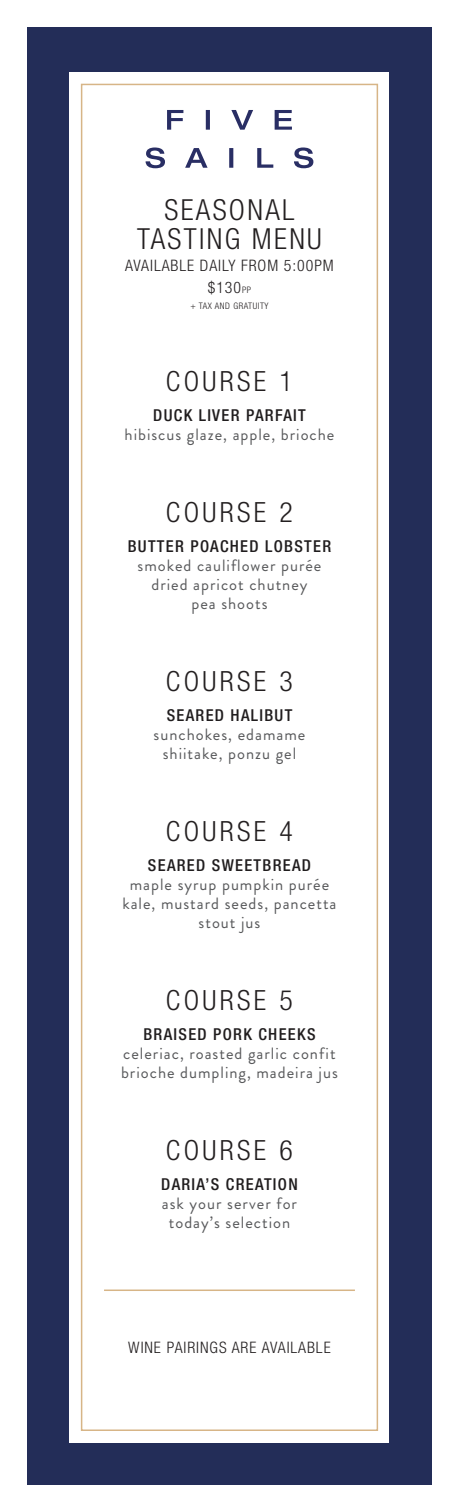
<style>
.page{position:relative;width:459px;height:1512px;background:#fff}
.page>*{position:absolute;margin:0;border:0;box-sizing:border-box;transform-origin:0 0}
.t1{font:300 condensed 29.1px "Helvetica Neue";letter-spacing:.08em;color:#231f20}
.t2{font:300 condensed 27.9px "Helvetica Neue";letter-spacing:.12em;color:#231f20}
.t3{font:16.35px/19px "Brandon Grotesque";letter-spacing:.06em;color:#57585a;text-align:center}
.t4{font:500 condensed 16.35px "Helvetica Neue";letter-spacing:.08em;color:#201d1e}
.t5{font:300 condensed 15.9px "Helvetica Neue";letter-spacing:.06em;color:#231f20}
.t6{font:300 condensed 9px "Helvetica Neue";letter-spacing:.06em;color:#231f20}
.s1{font-size:9px}
</style>
<div class="page">
<div style="left:27px;top:27px;width:405px;height:1458px;background:#232d58"></div>
<div style="left:70px;top:72px;width:319px;height:1370px;background:#fff"></div>
<svg style="left:167px;top:110px;width:125px;height:20px"></svg>
<svg style="left:146px;top:148px;width:167px;height:20px"></svg>
<div style="left:81px;top:84px;width:297px;height:1347px;border:2px solid #d7b587"></div>
<hr style="left:104px;top:1290px;width:251px;height:1px;background:#d7b587">
<p class="t1" style="left:164px;top:193px;width:132px">SEASONAL</p>
<p class="t1" style="left:137px;top:222px;width:186px">TASTING MENU</p>
<p class="t5" style="left:125px;top:256px;width:210px">AVAILABLE DAILY FROM 5:00PM</p>
<p class="t5" style="left:208px;top:278px;width:45px">$130<span class="s1">PP</span></p>
<p class="t6" style="left:190px;top:301px;width:80px">+ TAX AND GRATUITY</p>
<p class="t2" style="left:166px;top:366px;width:129px">COURSE 1</p>
<p class="t4" style="left:153px;top:405px;width:154px">DUCK LIVER PARFAIT</p>
<p class="t3" style="left:125px;top:425px;width:211px">hibiscus glaze, apple, brioche</p>
<p class="t2" style="left:166px;top:496px;width:129px">COURSE 2</p>
<p class="t4" style="left:128px;top:536px;width:205px">BUTTER POACHED LOBSTER</p>
<p class="t3" style="left:138px;top:556px;width:185px">smoked cauliflower purée</p>
<p class="t3" style="left:151px;top:575px;width:158px">dried apricot chutney</p>
<p class="t3" style="left:191px;top:594px;width:78px">pea shoots</p>
<p class="t2" style="left:166px;top:666px;width:129px">COURSE 3</p>
<p class="t4" style="left:167px;top:705px;width:127px">SEARED HALIBUT</p>
<p class="t3" style="left:154px;top:725px;width:153px">sunchokes, edamame</p>
<p class="t3" style="left:163px;top:744px;width:135px">shiitake, ponzu gel</p>
<p class="t2" style="left:166px;top:816px;width:129px">COURSE 4</p>
<p class="t4" style="left:148px;top:855px;width:165px">SEARED SWEETBREAD</p>
<p class="t3" style="left:130px;top:875px;width:201px">maple syrup pumpkin purée</p>
<p class="t3" style="left:122px;top:894px;width:216px">kale, mustard seeds, pancetta stout jus</p>
<p class="t2" style="left:166px;top:985px;width:129px">COURSE 5</p>
<p class="t4" style="left:143px;top:1024px;width:174px">BRAISED PORK CHEEKS</p>
<p class="t3" style="left:123px;top:1044px;width:214px">celeriac, roasted garlic confit</p>
<p class="t3" style="left:121px;top:1063px;width:218px">brioche dumpling, madeira jus</p>
<p class="t2" style="left:166px;top:1135px;width:129px">COURSE 6</p>
<p class="t4" style="left:161px;top:1174px;width:138px">DARIA’S CREATION</p>
<p class="t3" style="left:162px;top:1194px;width:137px">ask your server for</p>
<p class="t3" style="left:169px;top:1213px;width:123px">today’s selection</p>
<p class="t5" style="left:128px;top:1339px;width:204px">WINE PAIRINGS ARE AVAILABLE</p>
</div>
